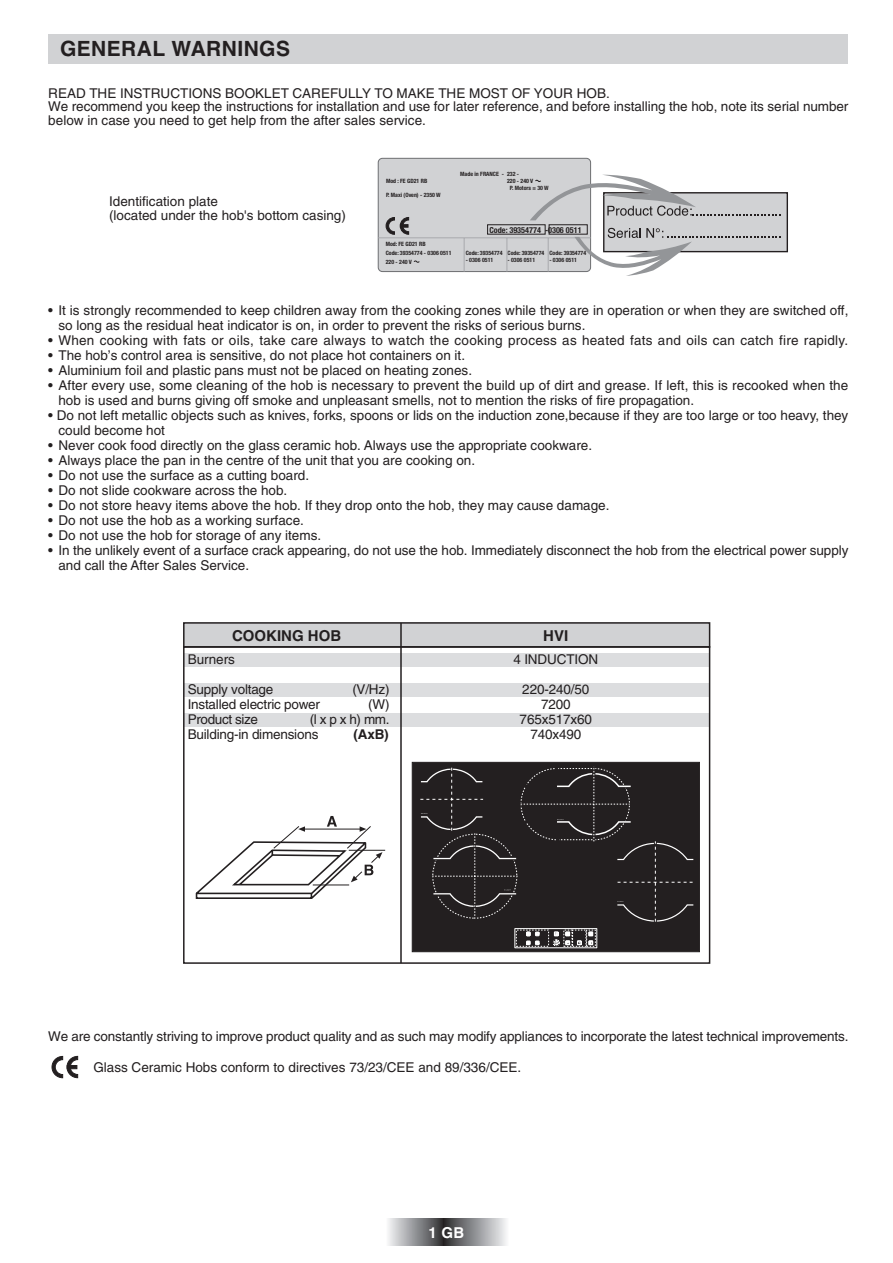
<style>
.page{position:relative;width:893px;height:1263px;background:#fff}
.page>*{position:absolute;margin:0;border:0;box-sizing:border-box;transform-origin:0 0}
.t1{font:700 21px "Helvetica";letter-spacing:.02em;color:#231f20}
.t2{font:700 15px "Helvetica";color:#231f20}
.t3{font:700 15px "Helvetica";color:#fff}
.t4{font:13.5px/15px "Helvetica";color:#231f20}
.t5{font:13.5px "Helvetica";letter-spacing:.02em;color:#231f20}
.t6{font:13.5px "Helvetica";letter-spacing:-.025em;color:#231f20}
.t7{font:700 13.5px "Helvetica";color:#231f20}
.t8{font:700 condensed 8.25px "Helvetica Neue";color:#231f20}
.t9{font:700 condensed 5.85px/8.9px "Helvetica Neue";color:#231f20}
</style>
<div class="page">
<div style="left:48px;top:34px;width:800px;height:30px;background:#d1d2d4"></div>
<div style="left:385px;top:1219px;width:58px;height:27px;background:linear-gradient(to right,#fcfdff,#363639)"></div>
<div style="left:443px;top:1219px;width:65px;height:27px;background:linear-gradient(to right,#2c2c2e,#f6f8fb)"></div>
<svg style="left:52px;top:1056px;width:26px;height:22px"></svg>
<div style="left:67px;top:1065px;width:10px;height:4px;background:#231f20;border:1px solid #231f20"></div>
<div style="left:603px;top:192px;width:185px;height:60px;background:#d1d2d4;border:1px solid #231f20"></div>
<div style="left:378px;top:158px;width:212px;height:114px;background:#d1d2d4;border:1px solid #6d6e71;border-radius:4px"></div>
<hr style="left:378px;top:238px;width:212px;height:1px;background:#a8a9ad">
<svg style="left:386px;top:217px;width:8px;height:17px"></svg>
<svg style="left:400px;top:175px;width:380px;height:101px"></svg>
<div style="left:184px;top:713px;width:525px;height:13px;background:#dcdddf"></div>
<svg style="left:195px;top:816px;width:191px;height:83px"></svg>
<div style="left:184px;top:653px;width:525px;height:13px;background:#dcdddf"></div>
<div style="left:184px;top:683px;width:525px;height:13px;background:#dcdddf"></div>
<div style="left:183px;top:622px;width:527px;height:26px;background:#d1d2d4;border:2px solid #231f20"></div>
<div style="left:183px;top:646px;width:527px;height:318px;border:2px solid #231f20"></div>
<hr style="left:400px;top:623px;width:2px;height:340px;background:#231f20">
<div style="left:412px;top:762px;width:287px;height:190px;background:#231f20;border:1px solid #231f20"></div>
<svg style="left:420px;top:766px;width:274px;height:156px"></svg>
<svg style="left:514px;top:928px;width:83px;height:20px"></svg>
<h1 class="t1" style="left:60px;top:41px;width:231px">GENERAL WARNINGS</h1>
<p class="t4" style="left:48px;top:88px;width:801px;line-height:13.5px">READ THE INSTRUCTIONS BOOKLET CAREFULLY TO MAKE THE MOST OF YOUR HOB.<br>We recommend you keep the instructions for installation and use for later reference, and before installing the hob, note its serial number below in case you need to get help from the after sales service.</p>
<p class="t4" style="left:109px;top:196px;width:238px;line-height:13.5px">Identification plate<br>(located under the hob's bottom casing)</p>
<p class="t9" style="left:386px;top:177px;width:43px">Mod : FE GD21 RB</p>
<p class="t9" style="left:386px;top:191px;width:56px">P. Maxi (Oven) - 2350 W</p>
<p class="t9" style="left:460px;top:170px;width:60px">Made in FRANCE - 232 -</p>
<p class="t9" style="left:507px;top:177px;width:28px">220 - 240 V</p>
<p class="t9" style="left:510px;top:184px;width:40px">P. Motors = 30 W</p>
<p class="t8" style="left:489px;top:227px;width:94px">Code: 39354774 -0306 0511</p>
<p class="t9" style="left:385px;top:240px;width:67px">Mod: FE GD21 RB<br>Code: 39354774 - 0306 0511<br>220 - 240 V</p>
<p class="t9" style="left:465px;top:249px;width:38px">Code: 39354774</p>
<p class="t9" style="left:507px;top:249px;width:38px">Code: 39354774</p>
<p class="t9" style="left:507px;top:257px;width:29px">- 0306 0511</p>
<p class="t9" style="left:549px;top:249px;width:38px">Code: 39354774</p>
<p class="t9" style="left:549px;top:257px;width:29px">- 0306 0511</p>
<p class="t9" style="left:465px;top:257px;width:29px">- 0306 0511</p>
<p class="t4" style="left:58px;top:304px;width:791px;text-indent:-10px">• It is strongly recommended to keep children away from the cooking zones while they are in operation or when they are switched off, so long as the residual heat indicator is on, in order to prevent the risks of serious burns.</p>
<p class="t5" style="left:48px;top:336px;width:801px">• When cooking with fats or oils, take care always to watch the cooking process as heated fats and oils can catch fire rapidly.</p>
<p class="t4" style="left:48px;top:349px;width:418px">• The hob’s control area is sensitive, do not place hot containers on it.</p>
<p class="t4" style="left:48px;top:364px;width:425px">• Aluminium foil and plastic pans must not be placed on heating zones.</p>
<p class="t4" style="left:58px;top:379px;width:791px;text-indent:-10px">• After every use, some cleaning of the hob is necessary to prevent the build up of dirt and grease. If left, this is recooked when the hob is used and burns giving off smoke and unpleasant smells, not to mention the risks of fire propagation.</p>
<p class="t4" style="left:58px;top:409px;width:791px;text-indent:-10px">• Do not left metallic objects such as knives, forks, spoons or lids on the induction zone,because if they are too large or too heavy, they could become hot</p>
<p class="t4" style="left:48px;top:439px;width:545px">• Never cook food directly on the glass ceramic hob. Always use the appropriate cookware.</p>
<p class="t4" style="left:48px;top:454px;width:428px">• Always place the pan in the centre of the unit that you are cooking on.</p>
<p class="t4" style="left:48px;top:469px;width:262px">• Do not use the surface as a cutting board.</p>
<p class="t4" style="left:48px;top:484px;width:240px">• Do not slide cookware across the hob.</p>
<p class="t4" style="left:48px;top:499px;width:562px">• Do not store heavy items above the hob. If they drop onto the hob, they may cause damage.</p>
<p class="t4" style="left:48px;top:514px;width:257px">• Do not use the hob as a working surface.</p>
<p class="t4" style="left:48px;top:529px;width:274px">• Do not use the hob for storage of any items.</p>
<p class="t4" style="left:58px;top:544px;width:791px;text-indent:-10px">• In the unlikely event of a surface crack appearing, do not use the hob. Immediately disconnect the hob from the electrical power supply and call the After Sales Service.</p>
<p class="t2" style="left:232px;top:630px;width:111px">COOKING HOB</p>
<p class="t2" style="left:543px;top:630px;width:27px">HVI</p>
<p class="t4" style="left:188px;top:653px;width:49px">Burners</p>
<p class="t4" style="left:188px;top:683px;width:87px">Supply voltage</p>
<p class="t4" style="left:352px;top:683px;width:39px">(V/Hz)</p>
<p class="t4" style="left:188px;top:698px;width:134px">Installed electric power</p>
<p class="t4" style="left:368px;top:698px;width:23px">(W)</p>
<p class="t6" style="left:188px;top:714px;width:72px">Product size</p>
<p class="t4" style="left:513px;top:653px;width:86px">4 INDUCTION</p>
<p class="t4" style="left:519px;top:683px;width:74px;text-align:center">220-240/50<br>7200<br>765x517x60<br>740x490</p>
<p class="t4" style="left:188px;top:713px;width:203px;text-indent:122px">(l x p x h) mm.<br>Building-in dimensions</p>
<p class="t7" style="left:353px;top:729px;width:37px">(AxB)</p>
<p class="t4" style="left:48px;top:1030px;width:801px">We are constantly striving to improve product quality and as such may modify appliances to incorporate the latest technical improvements.</p>
<p class="t4" style="left:93px;top:1061px;width:429px">Glass Ceramic Hobs conform to directives 73/23/CEE and 89/336/CEE.</p>
<p class="t3" style="left:428px;top:1227px;width:37px">1 GB</p>
</div>
